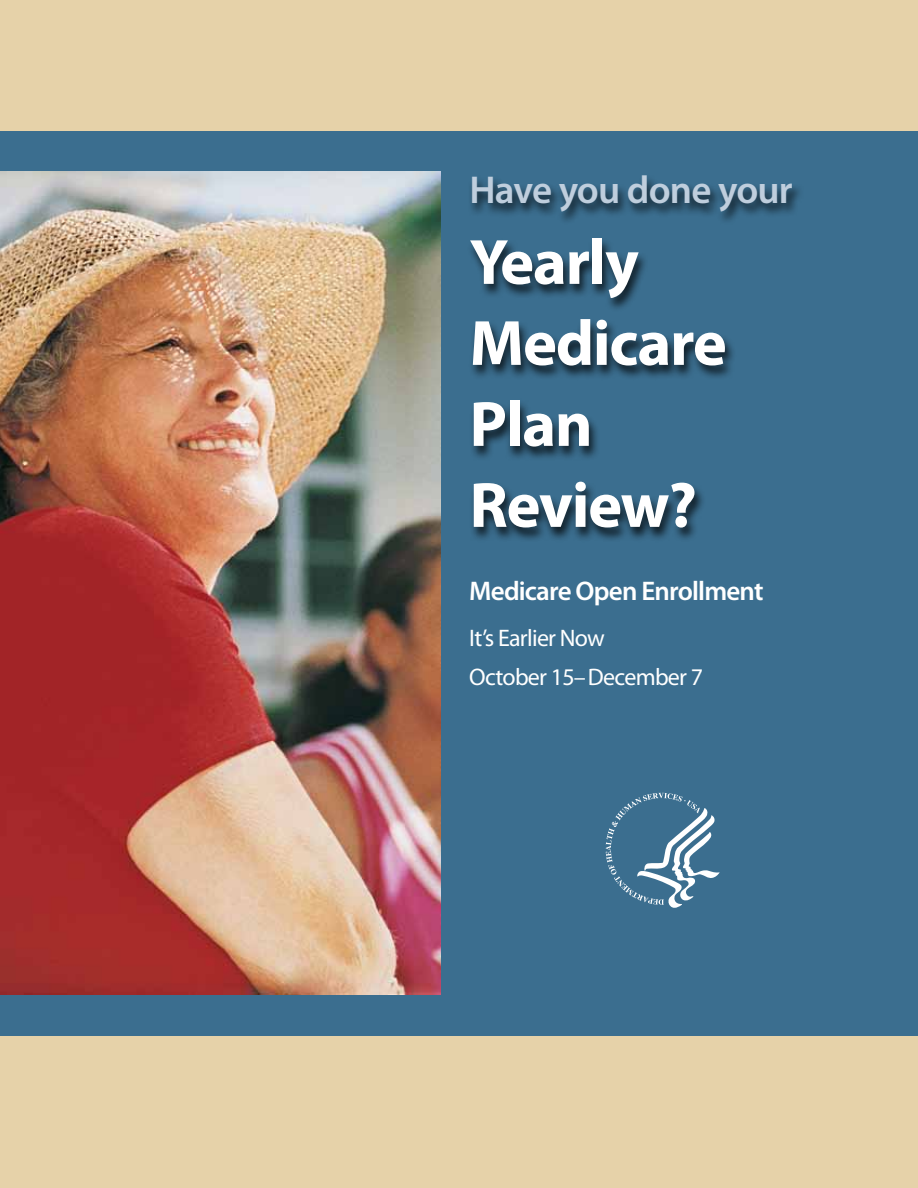
<style>
.page{position:relative;width:918px;height:1188px;background:#e6d2a9}
.page>*{position:absolute;margin:0;border:0;box-sizing:border-box;transform-origin:0 0}
.t1{font:700 64.5px/81px "Myriad Pro";letter-spacing:-.02em;color:#fff}
.t2{font:600 39px "Myriad Pro";letter-spacing:-.02em;color:#bfcedd}
.t3{font:600 27px "Myriad Pro";letter-spacing:-.03em;color:#fff}
.t4{font:24px "Myriad Pro";letter-spacing:-.03em;color:#fff}
</style>
<div class="page">
<div style="left:0;top:131px;width:918px;height:905px;background:#3b6e8f"></div>
<div style="left:467px;top:175px;width:337px;height:368px;background:#000;opacity:.74"></div>
<img style="left:0;top:171px;width:441px;height:823px">
<svg style="left:606px;top:793px;width:114px;height:115px"></svg>
<p class="t2" style="left:470px;top:165px;width:325px">Have you done your</p>
<p class="t1" style="left:470px;top:220px;width:171px">Yearly</p>
<p class="t1" style="left:470px;top:301px;width:259px">Medicare<br>Plan<br>Review?</p>
<p class="t3" style="left:469px;top:574px;width:296px">Medicare Open Enrollment</p>
<p class="t4" style="left:469px;top:623px;width:137px">It’s Earlier Now</p>
<p class="t4" style="left:469px;top:662px;width:235px">October 15–December 7</p>
</div>
